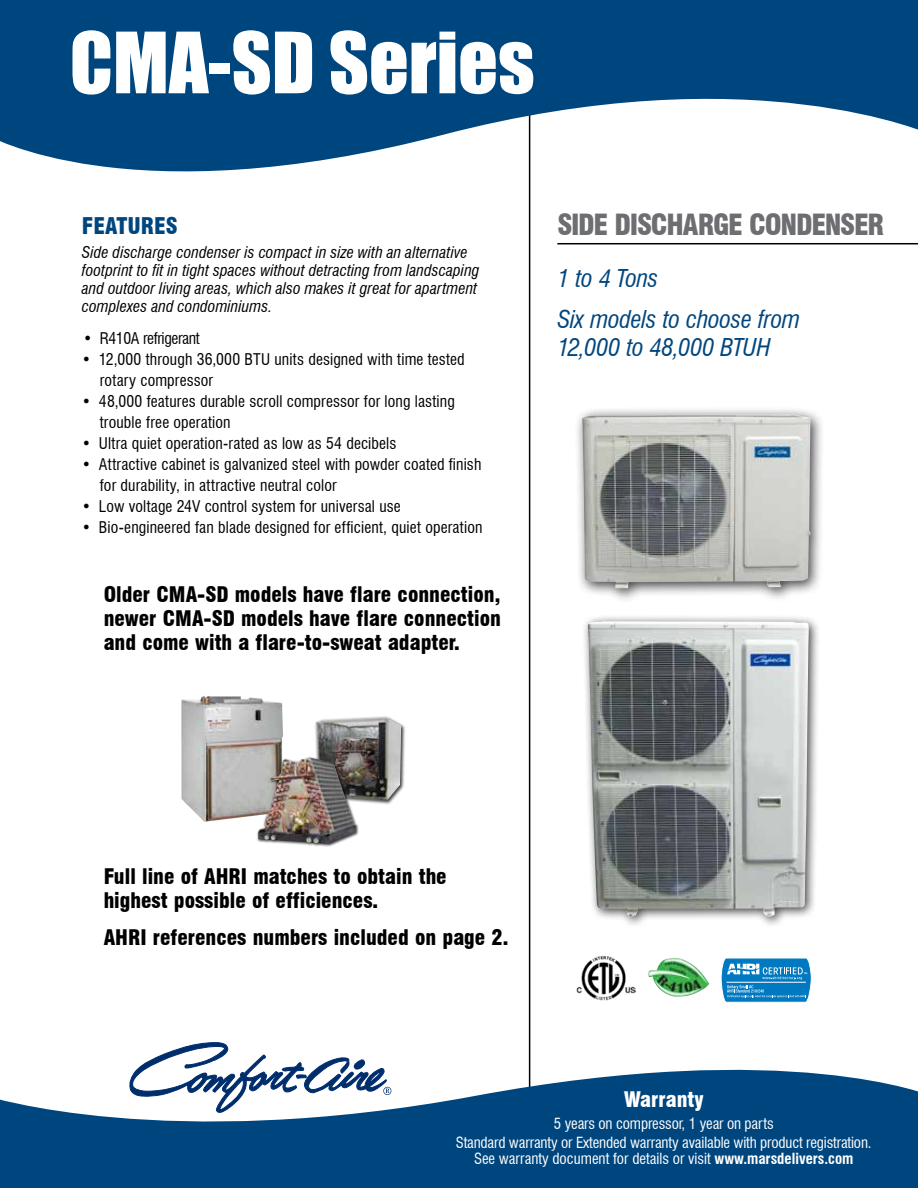
<style>
.page{position:relative;width:918px;height:1188px;background:#fff}
.page>*{position:absolute;margin:0;border:0;box-sizing:border-box;transform-origin:0 0}
.t1{font:78px "Impact";color:#fff}
.t2{font:900 condensed 28.5px "Swiss 721 BT";letter-spacing:-.045em;color:#6d6e71}
.t3{font:italic condensed 24px/40.5px "Swiss 721 BT";letter-spacing:-.01em;color:#00467e}
.t4{font:900 condensed 22.5px "Swiss 721 BT";color:#00467e}
.t5{font:900 condensed 21px/24px "Swiss 721 BT";color:#000}
.t6{font:900 condensed 21px "Swiss 721 BT";color:#fff}
.t7{font:condensed 15.75px/21px "Swiss 721 BT";letter-spacing:.01em;color:#000}
.t8{font:italic condensed 15.75px/18px "Swiss 721 BT";letter-spacing:.005em;color:#000}
.t9{font:condensed 15.75px "Swiss 721 BT";letter-spacing:-.025em;color:#000}
.t10{font:condensed 15px/18.8px "Swiss 721 BT";letter-spacing:-.01em;color:#fff;text-align:center}
.s1{font-weight:700}
</style>
<div class="page">
<div style="left:581px;top:614px;width:240px;height:314px;background:#000;opacity:.75"></div>
<img style="left:588px;top:621px;width:221px;height:296px">
<div style="left:574px;top:406px;width:251px;height:197px;background:#000;opacity:.75"></div>
<img style="left:582px;top:415px;width:228px;height:173px">
<img style="left:577px;top:955px;width:59px;height:46px">
<img style="left:648px;top:958px;width:61px;height:39px">
<svg style="left:721px;top:958px;width:91px;height:45px;background:#3a97cf"></svg>
<hr style="left:529px;top:90px;width:1px;height:998px;background:#000">
<svg style="left:0;top:0;width:918px;height:217px;fill:#00467e"></svg>
<svg style="left:0;top:1037px;width:918px;height:151px;fill:#00467e"></svg>
<svg style="left:130px;top:1042px;width:261px;height:71px"></svg>
<hr style="left:557px;top:243px;width:361px;height:1px;background:#000">
<img style="left:181px;top:696px;width:102px;height:126px">
<div style="left:315px;top:716px;width:91px;height:89px;background:#000;opacity:.75"></div>
<img style="left:316px;top:717px;width:85px;height:84px">
<div style="left:257px;top:756px;width:102px;height:91px;background:#000;opacity:.75"></div>
<img style="left:258px;top:757px;width:98px;height:87px">
<h1 class="t1" style="left:70px;top:2px;width:466px">CMA-SD Series</h1>
<h3 class="t4" style="left:82px;top:213px;width:97px">FEATURES</h3>
<p class="t8" style="left:82px;top:244px;width:399px">Side discharge condenser is compact in size with an alternative footprint to fit in tight spaces without detracting from landscaping and outdoor living areas, which also makes it great for apartment complexes and condominiums.</p>
<p class="t9" style="left:83px;top:329px;width:118px">• R410A refrigerant</p>
<p class="t7" style="left:100px;top:349px;width:366px;text-indent:-18px">• 12,000 through 36,000 BTU units designed with time tested rotary compressor</p>
<p class="t7" style="left:100px;top:391px;width:357px;text-indent:-18px">• 48,000 features durable scroll compressor for long lasting trouble free operation</p>
<p class="t7" style="left:82px;top:433px;width:316px">• Ultra quiet operation-rated as low as 54 decibels</p>
<p class="t7" style="left:100px;top:454px;width:383px;text-indent:-18px">• Attractive cabinet is galvanized steel with powder coated finish for durability, in attractive neutral color</p>
<p class="t7" style="left:82px;top:496px;width:320px">• Low voltage 24V control system for universal use</p>
<p class="t7" style="left:82px;top:517px;width:402px">• Bio-engineered fan blade designed for efficient, quiet operation</p>
<h3 class="t5" style="left:104px;top:582px;width:399px;text-align:justify">Older CMA-SD models have flare connection, newer CMA-SD models have flare connection and come with a flare-to-sweat adapter.</h3>
<h2 class="t2" style="left:557px;top:207px;width:328px">SIDE DISCHARGE CONDENSER</h2>
<h3 class="t3" style="left:557px;top:258px;width:244px">1 to 4 Tons<br>Six models to choose from</h3>
<h3 class="t3" style="left:557px;top:327px;width:215px">12,000 to 48,000 BTUH</h3>
<h3 class="t5" style="left:104px;top:864px;width:345px">Full line of AHRI matches to obtain the highest possible of efficiences.</h3>
<h3 class="t5" style="left:104px;top:925px;width:406px">AHRI references numbers included on page 2.</h3>
<h3 class="t6" style="left:624px;top:1087px;width:82px">Warranty</h3>
<p class="t10" style="left:456px;top:1114px;width:417px">5 years on compressor, 1 year on parts<br>Standard warranty or Extended warranty available with product registration.</p>
<p class="t10" style="left:474px;top:1149px;width:381px">See warranty document for details or visit <span class="s1">www.marsdelivers.com</span></p>
</div>
